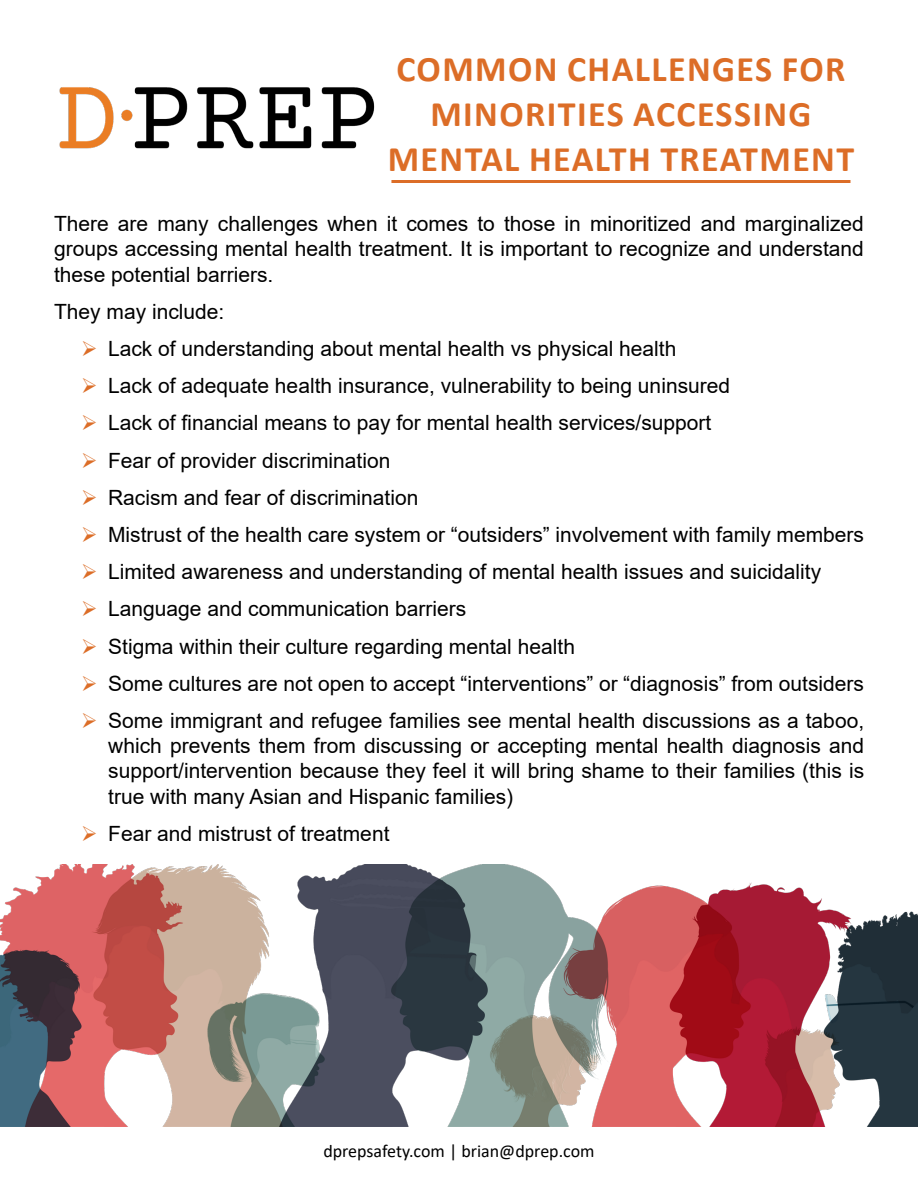
<style>
.page{position:relative;width:918px;height:1188px;background:#fff}
.page>*{position:absolute;margin:0;border:0;box-sizing:border-box;transform-origin:0 0}
.t1{font:700 36px/45px "Calibri";letter-spacing:.04em;color:#dc6d27;text-align:center}
.t2{font:21px/37.2px "Arial";color:#000;text-align:justify}
.t3{font:18px "Calibri";color:#000}
</style>
<div class="page">
<img style="left:59px;top:87px;width:316px;height:62px">
<hr style="left:391px;top:180px;width:459px;height:3px;background:#dc6d27">
<img style="left:0;top:864px;width:918px;height:262px">
<h1 class="t1" style="left:388px;top:46px;width:468px">COMMON CHALLENGES FOR<br>MINORITIES ACCESSING<br>MENTAL HEALTH TREATMENT</h1>
<p class="t2" style="left:54px;top:211px;width:811px;line-height:25.2px">There are many challenges when it comes to those in minoritized and marginalized groups accessing mental health treatment. It is important to recognize and understand these potential barriers.</p>
<p class="t2" style="left:108px;top:293px;width:758px;text-align:left;text-indent:-54px">They may include:<br>Lack of understanding about mental health vs physical health<br>Lack of adequate health insurance, vulnerability to being uninsured<br>Lack of financial means to pay for mental health services/support<br>Fear of provider discrimination<br>Racism and fear of discrimination<br>Mistrust of the health care system or “outsiders” involvement with family members Limited awareness and understanding of mental health issues and suicidality Language and communication barriers<br>Stigma within their culture regarding mental health<br>Some cultures are not open to accept “interventions” or “diagnosis” from outsiders Some immigrant and refugee families see mental health discussions as a taboo,</p>
<p class="t2" style="left:108px;top:733px;width:757px;line-height:25.2px">which prevents them from discussing or accepting mental health diagnosis and support/intervention because they feel it will bring shame to their families (this is true with many Asian and Hispanic families)</p>
<p class="t2" style="left:108px;top:815px;width:283px">Fear and mistrust of treatment</p>
<p class="t3" style="left:323px;top:1138px;width:273px">dprepsafety.com | brian@dprep.com</p>
</div>
